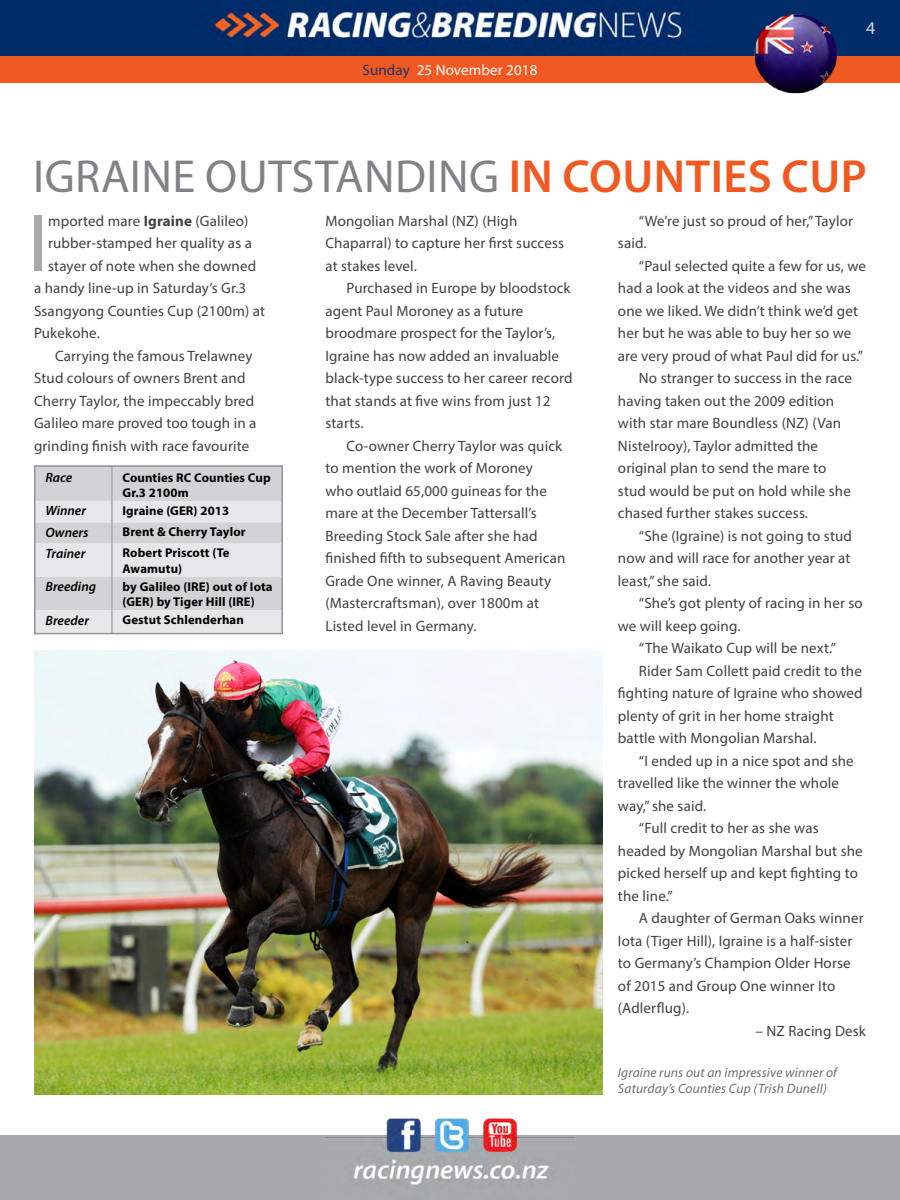
<style>
.page{position:relative;width:900px;height:1200px;background:#fff}
.page>*{position:absolute;margin:0;border:0;box-sizing:border-box;transform-origin:0 0}
.t1{font:81.75px "Myriad Pro";color:#a7a9ac}
.t2{font:600 46.5px "Myriad Pro";letter-spacing:.01em;color:#f15922}
.t3{font:46.5px "Myriad Pro";color:#808285}
.t4{font:18px "Myriad Pro";color:#d1d4d4}
.t5{font:15px/22.5px "Myriad Pro";letter-spacing:.01em;color:#414042}
.t6{font:15px "Myriad Pro";letter-spacing:.01em;color:#fff}
.t7{font:italic 13.5px/16.2px "Myriad Pro";letter-spacing:.01em;color:#6d6e71}
.t8{font:italic 600 13.5px "Myriad Pro";color:#000}
.t9{font:700 12.75px/15.3px "Myriad Pro";letter-spacing:.01em;color:#000}
.s1{color:#203267}
.s2{font-weight:400;color:#808285}
.s3{font-weight:700}
</style>
<div class="page">
<div style="left:0;top:1136px;width:900px;height:64px;background:#a7a9ac"></div>
<img style="left:325px;top:1118px;width:250px;height:67px">
<div style="left:0;top:56px;width:900px;height:27px;background:#f15922"></div>
<img style="left:0;top:0;width:900px;height:56px">
<img style="left:34px;top:650px;width:569px;height:444px">
<img style="left:752px;top:12px;width:88px;height:82px">
<svg style="left:37px;top:468px;width:243px;height:163px;background:#dadcdd"></svg>
<hr style="left:111px;top:465px;width:2px;height:36px;background:#a7a9ac">
<hr style="left:111px;top:501px;width:2px;height:21px;background:#a7a9ac">
<hr style="left:111px;top:522px;width:2px;height:22px;background:#a7a9ac">
<hr style="left:111px;top:544px;width:2px;height:33px;background:#a7a9ac">
<hr style="left:111px;top:577px;width:2px;height:33px;background:#a7a9ac">
<hr style="left:111px;top:610px;width:2px;height:24px;background:#a7a9ac">
<div style="left:34px;top:465px;width:249px;height:169px;border:2px solid #939598"></div>
<p class="t6" style="left:362px;top:61px;width:177px"><span class="s1">Sunday</span> 25 November 2018</p>
<p class="t4" style="left:866px;top:17px;width:11px">4</p>
<h2 class="t3" style="left:33px;top:147px;width:24px">Igra</h2>
<h2 class="t3" style="left:130px;top:147px;width:104px">ine outstand</h2>
<h2 class="t2" style="left:427px;top:147px;width:437px"><span class="s2">ing</span> IN COUNTIES CUP</h2>
<p class="t5" style="left:618px;top:209px;width:237px;text-indent:21px">“We’re just so proud of her,” Taylor said.</p>
<p class="t5" style="left:639px;top:254px;width:229px">“Paul selected quite a few for us, we</p>
<p class="t5" style="left:618px;top:277px;width:234px">had a look at the videos and she was</p>
<p class="t5" style="left:618px;top:299px;width:242px">one we liked. We didn’t think we’d get</p>
<p class="t5" style="left:618px;top:322px;width:235px">her but he was able to buy her so we</p>
<p class="t5" style="left:618px;top:344px;width:247px">are very proud of what Paul did for us.”</p>
<p class="t5" style="left:639px;top:367px;width:215px">No stranger to success in the race</p>
<p class="t5" style="left:618px;top:389px;width:218px">having taken out the 2009 edition</p>
<p class="t5" style="left:618px;top:412px;width:225px">with star mare Boundless (NZ) (Van</p>
<p class="t5" style="left:618px;top:434px;width:202px">Nistelrooy), Taylor admitted the</p>
<p class="t5" style="left:618px;top:457px;width:210px">original plan to send the mare to</p>
<p class="t5" style="left:618px;top:479px;width:235px">stud would be put on hold while she</p>
<p class="t5" style="left:618px;top:502px;width:192px">chased further stakes success.</p>
<p class="t5" style="left:639px;top:524px;width:215px">“She (Igraine) is not going to stud</p>
<p class="t5" style="left:618px;top:547px;width:234px">now and will race for another year at</p>
<p class="t5" style="left:618px;top:569px;width:95px">least,” she said.</p>
<p class="t5" style="left:639px;top:592px;width:225px">“She’s got plenty of racing in her so</p>
<p class="t5" style="left:618px;top:614px;width:124px">we will keep going.</p>
<p class="t5" style="left:639px;top:637px;width:199px">“The Waikato Cup will be next.”</p>
<p class="t5" style="left:639px;top:659px;width:224px">Rider Sam Collett paid credit to the</p>
<p class="t5" style="left:618px;top:682px;width:246px">fighting nature of Igraine who showed</p>
<p class="t5" style="left:618px;top:704px;width:217px">plenty of grit in her home straight</p>
<p class="t5" style="left:618px;top:727px;width:200px">battle with Mongolian Marshal.</p>
<p class="t5" style="left:639px;top:749px;width:216px">“I ended up in a nice spot and she</p>
<p class="t5" style="left:618px;top:772px;width:223px">travelled like the winner the whole</p>
<p class="t5" style="left:618px;top:794px;width:90px">way,” she said.</p>
<p class="t5" style="left:639px;top:817px;width:181px">“Full credit to her as she was</p>
<p class="t5" style="left:618px;top:839px;width:246px">headed by Mongolian Marshal but she</p>
<p class="t5" style="left:618px;top:862px;width:242px">picked herself up and kept fighting to</p>
<p class="t5" style="left:618px;top:884px;width:56px">the line.”</p>
<p class="t5" style="left:639px;top:907px;width:226px">A daughter of German Oaks winner</p>
<p class="t5" style="left:618px;top:929px;width:236px">Iota (Tiger Hill), Igraine is a half-sister</p>
<p class="t5" style="left:618px;top:952px;width:234px">to Germany’s Champion Older Horse</p>
<p class="t5" style="left:618px;top:974px;width:219px">of 2015 and Group One winner Ito</p>
<p class="t5" style="left:618px;top:997px;width:73px">(Adlerflug).</p>
<p class="t5" style="left:756px;top:1019px;width:112px">– NZ Racing Desk</p>
<h1 class="t1" style="left:28px;top:193px;width:9px">I</h1>
<p class="t5" style="left:48px;top:209px;width:202px">mported mare <span class="s3">Igraine</span> (Galileo)</p>
<p class="t5" style="left:325px;top:209px;width:240px">Mongolian Marshal (NZ) (High<br>Chaparral) to capture her first success at stakes level.</p>
<p class="t5" style="left:325px;top:277px;width:249px;text-indent:21px">Purchased in Europe by bloodstock agent Paul Moroney as a future broodmare prospect for the Taylor’s,<br>Igraine has now added an invaluable black-type success to her career record that stands at five wins from just 12 starts.</p>
<p class="t5" style="left:325px;top:434px;width:242px;text-indent:21px">Co-owner Cherry Taylor was quick to mention the work of Moroney<br>who outlaid 65,000 guineas for the mare at the December Tattersall’s<br>Breeding Stock Sale after she had finished fifth to subsequent American<br>Grade One winner, A Raving Beauty (Mastercraftsman), over 1800m at<br>Listed level in Germany.</p>
<p class="t5" style="left:48px;top:232px;width:205px">rubber-stamped her quality as a</p>
<p class="t5" style="left:48px;top:254px;width:210px">stayer of note when she downed</p>
<p class="t5" style="left:34px;top:277px;width:214px">a handy line-up in Saturday’s Gr.3</p>
<p class="t5" style="left:34px;top:299px;width:233px">Ssangyong Counties Cup (2100m) at</p>
<p class="t5" style="left:34px;top:322px;width:67px">Pukekohe.</p>
<p class="t5" style="left:55px;top:344px;width:199px">Carrying the famous Trelawney</p>
<p class="t5" style="left:34px;top:367px;width:213px">Stud colours of owners Brent and</p>
<p class="t5" style="left:34px;top:389px;width:222px">Cherry Taylor, the impeccably bred</p>
<p class="t5" style="left:34px;top:412px;width:224px">Galileo mare proved too tough in a</p>
<p class="t5" style="left:34px;top:434px;width:217px">grinding finish with race favourite</p>
<p class="t8" style="left:46px;top:469px;width:28px">Race</p>
<p class="t9" style="left:123px;top:469px;width:150px">Counties RC Counties Cup<br>Gr.3 2100m</p>
<p class="t8" style="left:46px;top:502px;width:42px">Winner</p>
<p class="t9" style="left:123px;top:503px;width:108px">Igraine (GER) 2013</p>
<p class="t8" style="left:46px;top:524px;width:45px">Owners</p>
<p class="t9" style="left:123px;top:524px;width:125px">Brent &amp; Cherry Taylor</p>
<p class="t8" style="left:46px;top:545px;width:41px">Trainer</p>
<p class="t9" style="left:123px;top:545px;width:109px">Robert Priscott (Te<br>Awamutu)</p>
<p class="t8" style="left:46px;top:578px;width:52px">Breeding</p>
<p class="t9" style="left:123px;top:578px;width:152px">by Galileo (IRE) out of Iota (GER) by Tiger Hill (IRE)</p>
<p class="t8" style="left:46px;top:612px;width:45px">Breeder</p>
<p class="t9" style="left:123px;top:612px;width:123px">Gestut Schlenderhan</p>
<p class="t7" style="left:618px;top:1064px;width:221px">Igraine runs out an impressive winner of<br>Saturday’s Counties Cup (Trish Dunell)</p>
</div>
